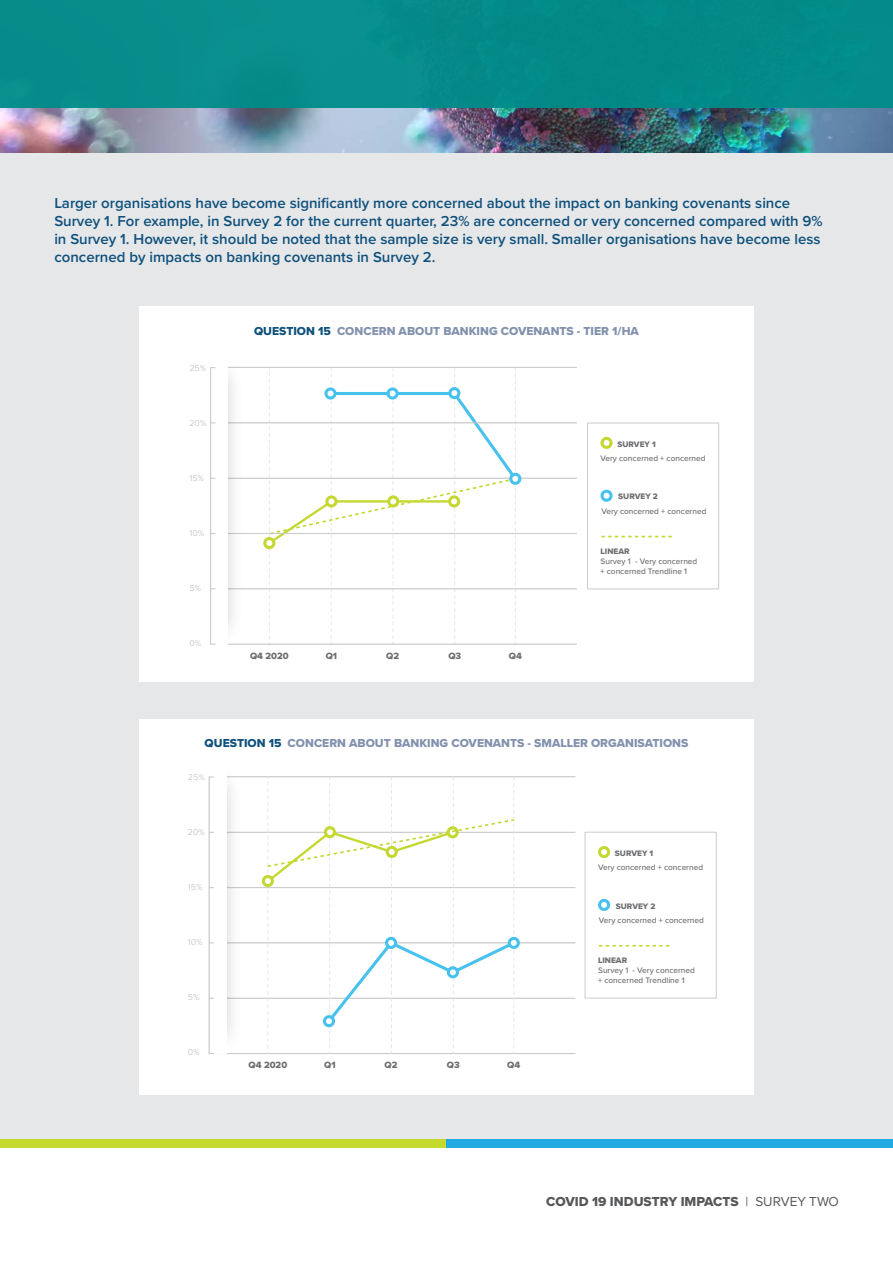
<style>
.page{position:relative;width:893px;height:1263px;background:#fff}
.page>*{position:absolute;margin:0;border:0;box-sizing:border-box;transform-origin:0 0}
.t1{font:600 15px/18px "Proxima Nova";color:#0f517c}
.t2{font:13.5px "Proxima Nova Extrabld";color:#57585a}
.t3{font:12px "Proxima Nova Extrabld";color:#8291ae}
.t4{font:9.45px "Proxima Nova Extrabld";color:#6c6d70}
.t5{font:8.85px "Proxima Nova";color:#cbcbcb}
.t6{font:500 8.25px/14.1px "Proxima Nova";color:#6c6d70}
.s1{color:#0f517c}
.s2{font-family:"Proxima Nova Extrabld";font-weight:400}
.s3{font-family:"Proxima Nova"}
</style>
<div class="page">
<div style="left:0;top:153px;width:893px;height:986px;background:#e6e7e9"></div>
<img style="left:0;top:107px;width:893px;height:46px">
<div style="left:0;top:0;width:893px;height:107px;background:#008d8a"></div>
<div style="left:139px;top:307px;width:614px;height:375px;background:#fff"></div>
<hr style="left:219px;top:422px;width:357px;height:1px;background:#cbcbcb">
<hr style="left:219px;top:367px;width:357px;height:1px;background:#cbcbcb">
<hr style="left:219px;top:478px;width:357px;height:1px;background:#cbcbcb">
<hr style="left:219px;top:533px;width:357px;height:1px;background:#cbcbcb">
<hr style="left:219px;top:588px;width:357px;height:1px;background:#cbcbcb">
<hr style="left:219px;top:643px;width:357px;height:2px;background:#cbcbcb">
<img style="left:215px;top:366px;width:35px;height:279px">
<div style="left:139px;top:356px;width:89px;height:288px;background:#fff"></div>
<hr style="left:210px;top:367px;width:1px;height:278px;background:#cbcbcb">
<svg style="left:263px;top:368px;width:258px;height:276px"></svg>
<svg style="left:600px;top:490px;width:13px;height:12px"></svg>
<svg style="left:600px;top:437px;width:13px;height:12px"></svg>
<svg style="left:601px;top:536px;width:71px;height:1px"></svg>
<div style="left:587px;top:423px;width:132px;height:166px;border:1px solid #cbcbcb"></div>
<div style="left:139px;top:719px;width:614px;height:375px;background:#fff"></div>
<hr style="left:218px;top:832px;width:357px;height:1px;background:#cbcbcb">
<hr style="left:218px;top:776px;width:357px;height:1px;background:#cbcbcb">
<hr style="left:218px;top:887px;width:357px;height:1px;background:#cbcbcb">
<hr style="left:218px;top:942px;width:357px;height:1px;background:#cbcbcb">
<hr style="left:218px;top:998px;width:357px;height:1px;background:#cbcbcb">
<hr style="left:218px;top:1053px;width:357px;height:1px;background:#cbcbcb">
<img style="left:208px;top:777px;width:40px;height:278px">
<div style="left:139px;top:765px;width:88px;height:288px;background:#fff"></div>
<svg style="left:208px;top:938px;width:6px;height:26px"></svg>
<hr style="left:209px;top:777px;width:1px;height:277px;background:#cbcbcb">
<svg style="left:262px;top:777px;width:258px;height:276px"></svg>
<svg style="left:598px;top:899px;width:12px;height:12px"></svg>
<svg style="left:598px;top:846px;width:12px;height:12px"></svg>
<svg style="left:599px;top:945px;width:71px;height:2px"></svg>
<div style="left:585px;top:832px;width:132px;height:166px;border:1px solid #cbcbcb"></div>
<div style="left:0;top:1139px;width:892px;height:8px;background:#c6d92f"></div>
<div style="left:446px;top:1139px;width:447px;height:8px;background:#22abe2"></div>
<p class="t1" style="left:54px;top:194px;width:770px">Larger organisations have become significantly more concerned about the impact on banking covenants since Survey 1. For example, in Survey 2 for the current quarter, 23% are concerned or very concerned compared with 9% in Survey 1. However, it should be noted that the sample size is very small. Smaller organisations have become less concerned by impacts on banking covenants in Survey 2.</p>
<p class="t5" style="left:189px;top:363px;width:18px">25%</p>
<p class="t5" style="left:189px;top:418px;width:19px">20%</p>
<p class="t5" style="left:189px;top:473px;width:16px">15%</p>
<p class="t5" style="left:189px;top:528px;width:16px">10%</p>
<p class="t5" style="left:189px;top:583px;width:13px">5%</p>
<p class="t5" style="left:189px;top:638px;width:13px">0%</p>
<p class="t3" style="left:254px;top:322px;width:386px"><span class="s1">QUESTION 15</span> CONCERN ABOUT BANKING COVENANTS - TIER 1/HA</p>
<p class="t6" style="left:600px;top:436px;width:107px;text-indent:17px"><span class="s2">SURVEY 1<br></span>Very concerned + concerned</p>
<p class="t4" style="left:250px;top:648px;width:40px">Q4 2020</p>
<p class="t4" style="left:326px;top:648px;width:13px">Q1</p>
<p class="t4" style="left:386px;top:648px;width:14px">Q2</p>
<p class="t4" style="left:448px;top:648px;width:14px">Q3</p>
<p class="t4" style="left:509px;top:648px;width:15px">Q4</p>
<p class="t6" style="left:601px;top:489px;width:107px;text-indent:17px"><span class="s2">SURVEY 2<br></span>Very concerned + concerned</p>
<p class="t6" style="left:601px;top:546px;width:98px;line-height:9.9px"><span class="s2">LINEAR<br></span>Survey 1 - Very concerned + concerned Trendline 1</p>
<p class="t3" style="left:205px;top:734px;width:485px"><span class="s1">QUESTION 15</span> CONCERN ABOUT BANKING COVENANTS - SMALLER ORGANISATIONS</p>
<p class="t5" style="left:188px;top:772px;width:18px">25%</p>
<p class="t5" style="left:188px;top:827px;width:19px">20%</p>
<p class="t5" style="left:188px;top:882px;width:16px">15%</p>
<p class="t5" style="left:188px;top:937px;width:16px">10%</p>
<p class="t5" style="left:188px;top:992px;width:13px">5%</p>
<p class="t5" style="left:188px;top:1047px;width:13px">0%</p>
<p class="t4" style="left:249px;top:1058px;width:40px">Q4 2020</p>
<p class="t4" style="left:324px;top:1058px;width:13px">Q1</p>
<p class="t4" style="left:385px;top:1058px;width:14px">Q2</p>
<p class="t4" style="left:447px;top:1058px;width:14px">Q3</p>
<p class="t4" style="left:507px;top:1058px;width:15px">Q4</p>
<p class="t6" style="left:598px;top:845px;width:107px;text-indent:17px"><span class="s2">SURVEY 1<br></span>Very concerned + concerned</p>
<p class="t6" style="left:599px;top:898px;width:107px;text-indent:17px"><span class="s2">SURVEY 2<br></span>Very concerned + concerned</p>
<p class="t6" style="left:598px;top:955px;width:98px;line-height:9.9px"><span class="s2">LINEAR<br></span>Survey 1 - Very concerned + concerned Trendline 1</p>
<p class="t2" style="left:546px;top:1191px;width:294px">COVID 19 INDUSTRY IMPACTS <span class="s3">| SURVEY TWO</span></p>
</div>
